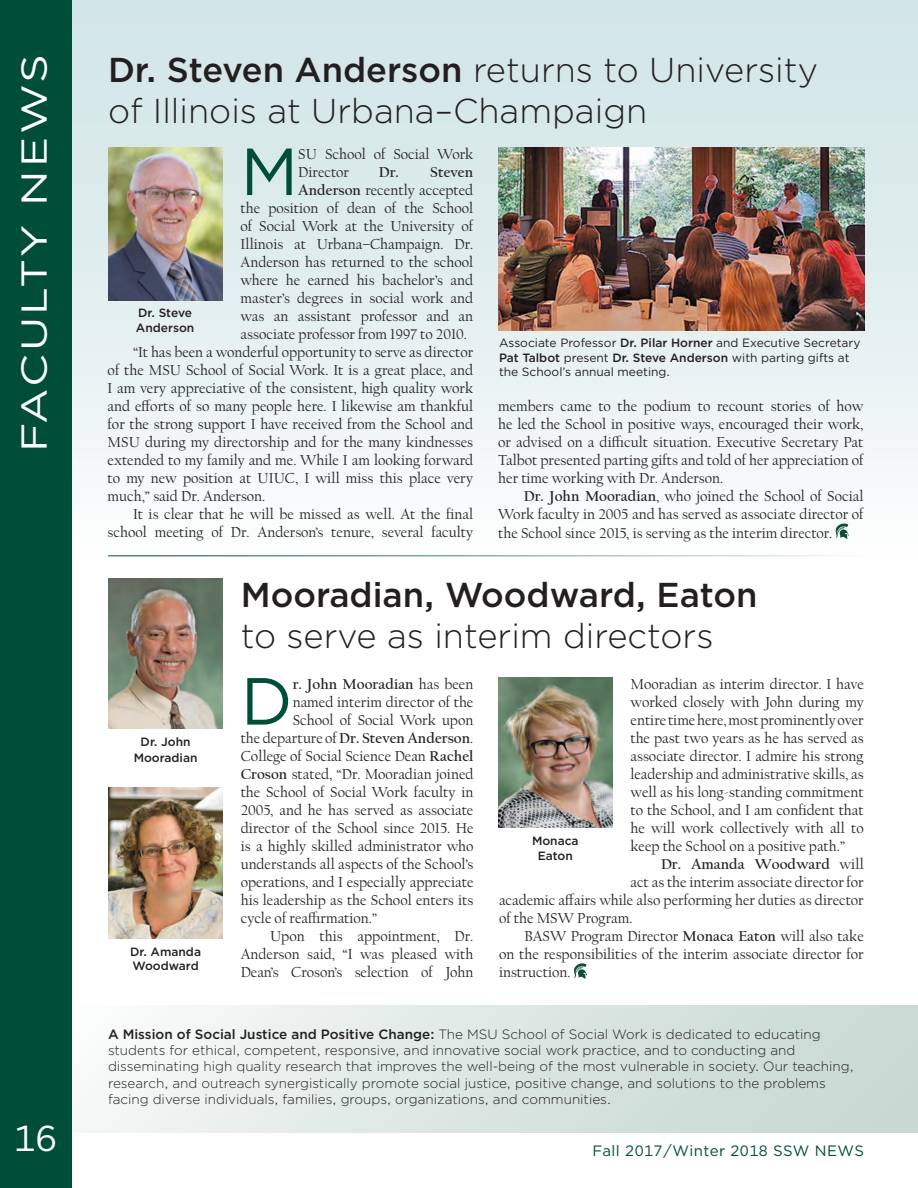
<style>
.page{position:relative;width:918px;height:1188px;background:#fff}
.page>*{position:absolute;margin:0;border:0;box-sizing:border-box;transform-origin:0 0}
.t1{font:66.45px "Gotham";color:#004e38}
.t2{font:36px "Gotham";letter-spacing:.05em;color:#fff;scale:1.25 1}
.t3{font:36px "Gotham";letter-spacing:.05em;color:#fff}
.t4{font:300 34.5px/41.4px "Gotham";color:#231f20}
.t5{font:500 34.5px "Gotham";color:#231f20}
.t6{font:15px/18px "Californian FB";color:#231f20;text-align:justify}
.t7{font:700 15px "Californian FB";color:#231f20}
.t8{font:15px "Gotham";letter-spacing:.03em;color:#004e38}
.t9{font:300 13.5px/16.2px "Gotham";color:#231f20}
.t10{font:12px/14.4px "Gotham";color:#231f20}
.t11{font:500 12px/14.4px "Gotham";color:#231f20;text-align:center}
.s1{font-weight:500}
.s2{font-weight:700}
.s3{font-weight:400}
</style>
<div class="page">
<div style="left:54px;top:0;width:864px;height:556px;background:linear-gradient(to bottom,#cee3e4,#f9fbfb)"></div>
<svg style="left:574px;top:963px;width:13px;height:16px"></svg>
<div style="left:72px;top:1006px;width:846px;height:127px;background:linear-gradient(to right,#f6f8f7,#c5d7d0)"></div>
<div style="left:0;top:0;width:72px;height:1188px;background:#004e38"></div>
<img style="left:108px;top:578px;width:115px;height:151px">
<img style="left:108px;top:788px;width:115px;height:150px">
<img style="left:498px;top:677px;width:114px;height:151px">
<img style="left:498px;top:148px;width:366px;height:183px">
<img style="left:108px;top:148px;width:115px;height:152px">
<svg style="left:836px;top:524px;width:13px;height:15px"></svg>
<hr style="left:108px;top:555px;width:757px;height:1px;background:#004e38">
<h2 class="t2" style="left:11px;top:452px;width:320px;rotate:-90deg">FACULTY NEWS</h2>
<h2 class="t3" style="left:14px;top:1115px;width:45px">16</h2>
<h3 class="t4" style="left:108px;top:48px;width:711px"><span class="s1">Dr. Steven Anderson</span> returns to University of Illinois at Urbana–Champaign</h3>
<h1 class="t1" style="left:241px;top:129px;width:59px">M</h1>
<p class="t6" style="left:298px;top:146px;width:177px">SU School of Social Work<br>Director</p>
<p class="t7" style="left:379px;top:164px;width:96px">Dr. Steven</p>
<p class="t6" style="left:298px;top:182px;width:177px"><span class="s2">Anderson</span> recently accepted</p>
<p class="t6" style="left:241px;top:200px;width:234px">the position of dean of the School</p>
<p class="t6" style="left:241px;top:218px;width:234px">of Social Work at the University of</p>
<p class="t6" style="left:241px;top:236px;width:234px">Illinois at Urbana–Champaign. Dr.</p>
<p class="t6" style="left:241px;top:254px;width:234px">Anderson has returned to the school</p>
<p class="t6" style="left:241px;top:272px;width:234px">where he earned his bachelor’s and</p>
<p class="t6" style="left:241px;top:290px;width:234px">master’s degrees in social work and</p>
<p class="t6" style="left:241px;top:308px;width:234px">was an assistant professor and an</p>
<p class="t6" style="left:241px;top:326px;width:228px">associate professor from 1997 to 2010.</p>
<p class="t6" style="left:133px;top:344px;width:342px">“It has been a wonderful opportunity to serve as director</p>
<p class="t6" style="left:108px;top:362px;width:367px">of the MSU School of Social Work. It is a great place, and</p>
<p class="t6" style="left:108px;top:380px;width:367px">I am very appreciative of the consistent, high quality work</p>
<p class="t6" style="left:108px;top:398px;width:367px">and efforts of so many people here. I likewise am thankful</p>
<p class="t6" style="left:108px;top:416px;width:367px">for the strong support I have received from the School and</p>
<p class="t6" style="left:108px;top:434px;width:367px">MSU during my directorship and for the many kindnesses</p>
<p class="t6" style="left:108px;top:452px;width:367px">extended to my family and me. While I am looking forward</p>
<p class="t6" style="left:108px;top:470px;width:367px">to my new position at UIUC, I will miss this place very</p>
<p class="t6" style="left:108px;top:488px;width:159px">much,” said Dr. Anderson.</p>
<p class="t6" style="left:133px;top:506px;width:342px">It is clear that he will be missed as well. At the final</p>
<p class="t6" style="left:108px;top:524px;width:367px">school meeting of Dr. Anderson’s tenure, several faculty</p>
<p class="t11" style="left:136px;top:306px;width:60px;text-align:left">Dr. Steve<br>Anderson</p>
<p class="t10" style="left:499px;top:335px;width:363px">Associate Professor <span class="s1">Dr. Pilar Horner</span> and Executive Secretary<br><span class="s1">Pat Talbot</span> present <span class="s1">Dr. Steve Anderson</span> with parting gifts at the School’s annual meeting.</p>
<p class="t6" style="left:498px;top:398px;width:367px">members came to the podium to recount stories of how he led the School in positive ways, encouraged their work, or advised on a difficult situation. Executive Secretary Pat Talbot presented parting gifts and told of her appreciation of her time working with Dr. Anderson.</p>
<p class="t6" style="left:498px;top:487px;width:367px;text-indent:26px"><span class="s2">Dr. John Mooradian</span>, who joined the School of Social Work faculty in 2005 and has served as associate director of the School since 2015, is serving as the interim director.</p>
<p class="t11" style="left:134px;top:734px;width:65px;line-height:16.2px">Dr. John<br>Mooradian</p>
<p class="t11" style="left:130px;top:944px;width:72px;text-align:left">Dr. Amanda<br>Woodward</p>
<h3 class="t5" style="left:241px;top:572px;width:518px">Mooradian, Woodward, Eaton</h3>
<h3 class="t4" style="left:241px;top:614px;width:474px">to serve as interim directors</h3>
<h1 class="t1" style="left:241px;top:659px;width:53px">D</h1>
<p class="t7" style="left:293px;top:675px;width:182px">r. John Mooradian <span class="s3">has been</span></p>
<p class="t6" style="left:293px;top:693px;width:182px">named interim director of the</p>
<p class="t6" style="left:293px;top:711px;width:182px">School of Social Work upon</p>
<p class="t7" style="left:241px;top:729px;width:234px"><span class="s3">the departure of</span> Dr. Steven Anderson<span class="s3">.</span></p>
<p class="t6" style="left:241px;top:747px;width:234px">College of Social Science Dean <span class="s2">Rachel</span></p>
<p class="t6" style="left:241px;top:765px;width:234px"><span class="s2">Croson</span> stated, “Dr. Mooradian joined</p>
<p class="t6" style="left:241px;top:783px;width:234px">the School of Social Work faculty in</p>
<p class="t6" style="left:241px;top:801px;width:234px">2005, and he has served as associate</p>
<p class="t6" style="left:241px;top:819px;width:234px">director of the School since 2015. He</p>
<p class="t6" style="left:241px;top:837px;width:234px">is a highly skilled administrator who</p>
<p class="t6" style="left:241px;top:855px;width:234px">understands all aspects of the School’s</p>
<p class="t6" style="left:241px;top:873px;width:234px">operations, and I especially appreciate</p>
<p class="t6" style="left:241px;top:891px;width:234px">his leadership as the School enters its</p>
<p class="t6" style="left:241px;top:909px;width:138px">cycle of reaffirmation.”</p>
<p class="t6" style="left:270px;top:927px;width:205px">Upon this appointment, Dr.</p>
<p class="t6" style="left:241px;top:945px;width:234px">Anderson said, “I was pleased with</p>
<p class="t6" style="left:241px;top:963px;width:234px">Dean’s Croson’s selection of John</p>
<p class="t6" style="left:630px;top:675px;width:235px">Mooradian as interim director. I have worked closely with John during my entire time here, most prominently over the past two years as he has served as associate director. I admire his strong leadership and administrative skills, as well as his long-standing commitment to the School, and I am confident that he will work collectively with all to keep the School on a positive path.”</p>
<p class="t7" style="left:661px;top:856px;width:204px">Dr. Amanda Woodward <span class="s3">will</span></p>
<p class="t6" style="left:630px;top:873px;width:235px">act as the interim associate director for</p>
<p class="t6" style="left:499px;top:891px;width:366px">academic affairs while also performing her duties as director</p>
<p class="t6" style="left:499px;top:909px;width:135px">of the MSW Program.</p>
<p class="t6" style="left:525px;top:927px;width:341px">BASW Program Director <span class="s2">Monaca Eaton</span> will also take</p>
<p class="t6" style="left:499px;top:945px;width:366px">on the responsibilities of the interim associate director for</p>
<p class="t6" style="left:499px;top:964px;width:73px">instruction.</p>
<p class="t11" style="left:532px;top:834px;width:48px">Monaca<br>Eaton</p>
<p class="t9" style="left:108px;top:1026px;width:747px"><span class="s1">A Mission of Social Justice and Positive Change:</span> The MSU School of Social Work is dedicated to educating students for ethical, competent, responsive, and innovative social work practice, and to conducting and disseminating high quality research that improves the well-being of the most vulnerable in society. Our teaching, research, and outreach synergistically promote social justice, positive change, and solutions to the problems facing diverse individuals, families, groups, organizations, and communities.</p>
<p class="t8" style="left:592px;top:1142px;width:273px">Fall 2017/Winter 2018 SSW NEWS</p>
</div>
